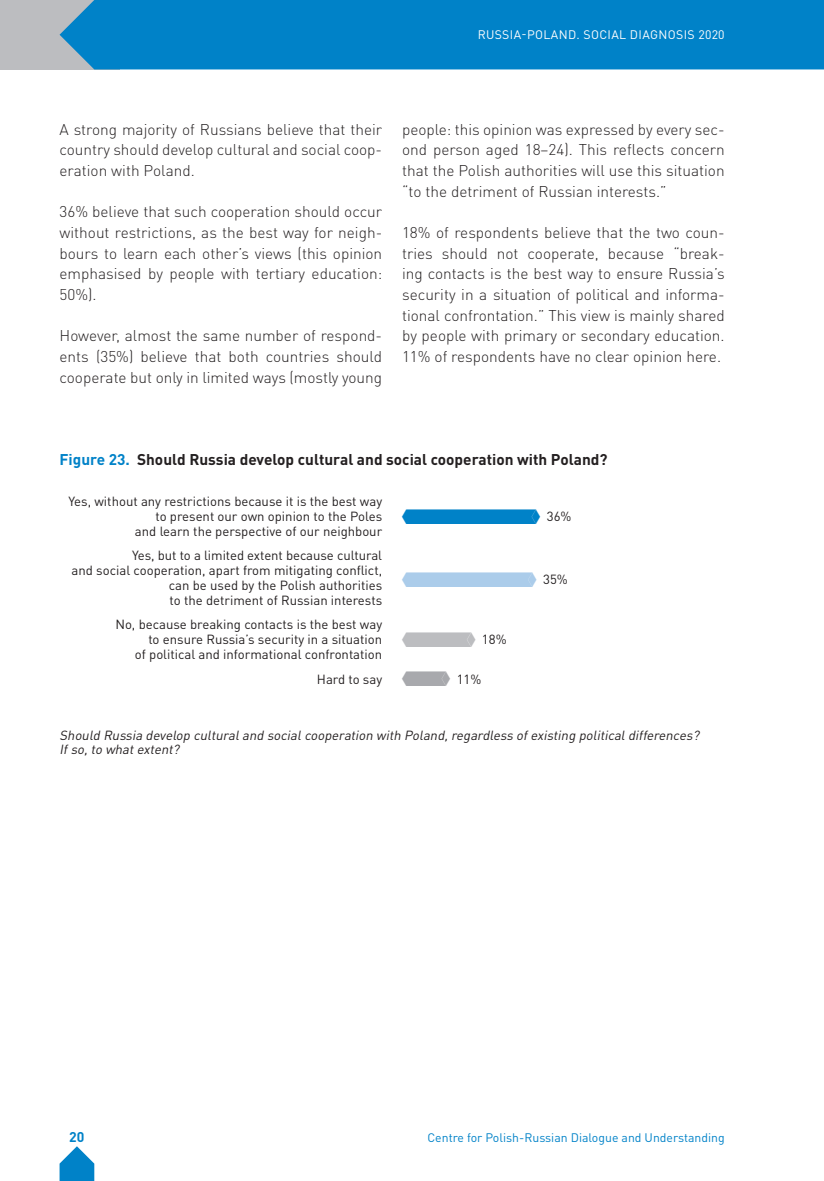
<style>
.page{position:relative;width:824px;height:1181px;background:#fff}
.page>*{position:absolute;margin:0;border:0;box-sizing:border-box;transform-origin:0 0}
.t1{font:300 15.4px/20.7px "DIN Pro";color:#231f20;text-align:justify}
.t2{font:700 15.4px "DIN Pro";color:#231f20}
.t3{font:700 14px "DIN Pro";color:#0082c8}
.t4{font:13.12px "DIN Pro";color:#231f20}
.t5{font:italic 13.12px/14.9px "DIN Pro";color:#231f20}
.t6{font:12.25px "DIN Pro";color:#0082c8}
.t7{font:12.25px "DIN Pro";letter-spacing:.03em;color:#fff}
.s1{color:#0082c8}
.s2{font-family:"Chartwell Bars";font-size:21px;color:#0082c8}
.s3{font-family:"Chartwell Bars";font-size:21px;color:#bcbdc0}
.s4{font-family:"Chartwell Bars";font-size:21px;color:#a8a9ad}
</style>
<div class="page">
<svg style="left:60px;top:1146px;width:34px;height:35px"></svg>
<div style="left:0;top:0;width:119px;height:69px;background:#bcbdc0"></div>
<div style="left:60px;top:0;width:763px;height:69px;background:#0082c8"></div>
<p class="t7" style="left:477px;top:27px;width:248px">RUSSIA-POLAND. SOCIAL DIAGNOSIS 2020</p>
<p class="t1" style="left:60px;top:118px;width:324px">A strong majority of Russians believe that their country should develop cultural and social coop&shy;eration with Poland.</p>
<p class="t1" style="left:60px;top:201px;width:324px">36% believe that such cooperation should occur without restrictions, as the best way for neigh&shy;bours to learn each other’s views (this opinion emphasised by people with tertiary education:<br>50%).</p>
<p class="t1" style="left:60px;top:325px;width:324px">However, almost the same number of respond&shy;ents (35%) believe that both countries should cooperate but only in limited ways (mostly young</p>
<p class="t1" style="left:402px;top:118px;width:324px">people: this opinion was expressed by every sec&shy;ond person aged 18–24). This reflects concern that the Polish authorities will use this situation “to the detriment of Russian interests.”</p>
<p class="t1" style="left:402px;top:222px;width:324px">18% of respondents believe that the two coun&shy;tries should not cooperate, because “break&shy;ing contacts is the best way to ensure Russia’s security in a situation of political and informa&shy;tional confrontation.” This view is mainly shared by people with primary or secondary education.<br>11% of respondents have no clear opinion here.</p>
<p class="t2" style="left:60px;top:449px;width:549px"><span class="s1">Figure 23.</span> Should Russia develop cultural and social cooperation with Poland?</p>
<p class="t4" style="left:69px;top:492px;width:315px">Yes, without any restrictions because it is the best way</p>
<p class="t4" style="left:155px;top:507px;width:417px">to present our own opinion to the Poles <span class="s2">720=</span> 36%</p>
<p class="t4" style="left:135px;top:522px;width:249px">and learn the perspective of our neighbour</p>
<p class="t4" style="left:132px;top:547px;width:251px">Yes, but to a limited extent because cultural</p>
<p class="t4" style="left:72px;top:561px;width:312px">and social cooperation, apart from mitigating conflict,</p>
<p class="t4" style="left:169px;top:576px;width:400px">can be used by the Polish authorities <sup>700=</sup> 35%</p>
<p class="t4" style="left:170px;top:591px;width:214px">to the detriment of Russian interests</p>
<p class="t4" style="left:115px;top:616px;width:268px">No, because breaking contacts is the best way</p>
<p class="t4" style="left:148px;top:631px;width:360px">to ensure Russia’s security in a situation <span class="s3">360=</span> 18%</p>
<p class="t4" style="left:135px;top:645px;width:249px">of political and informational confrontation</p>
<p class="t4" style="left:317px;top:670px;width:166px">Hard to say <span class="s4">220=</span> 11%</p>
<p class="t5" style="left:60px;top:727px;width:644px">Should Russia develop culturaland socialcooperation with Poland,regardless ofexisting politicaldifferences?<br>Ifso,to whatextent?</p>
<p class="t3" style="left:69px;top:1127px;width:17px">20</p>
<p class="t6" style="left:427px;top:1129px;width:299px">Centre for Polish-Russian Dialogue and Understanding</p>
</div>
